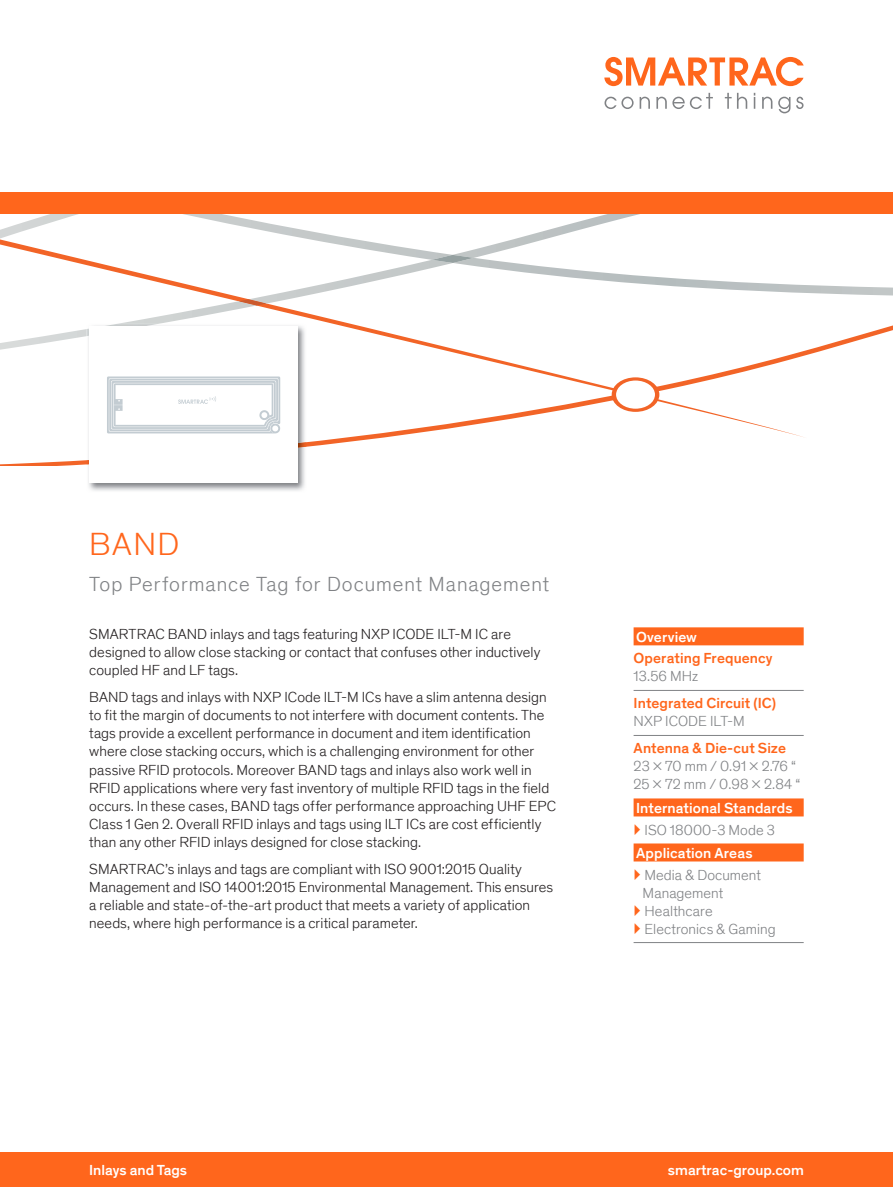
<style>
.page{position:relative;width:893px;height:1187px;background:#fff}
.page>*{position:absolute;margin:0;border:0;box-sizing:border-box;transform-origin:0 0}
.t1{font:300 33px "Theinhardt";color:#ff661c}
.t2{font:300 21px "Theinhardt";letter-spacing:.045em;color:#808285}
.t3{font:300 15px/18px "Theinhardt";letter-spacing:.005em;color:#231f20}
.t4{font:300 15px/18px "Theinhardt";letter-spacing:.005em;color:#808285}
.t5{font:500 15px "Theinhardt";letter-spacing:.005em;color:#fff}
.t6{font:500 15px "Theinhardt";letter-spacing:.005em;color:#ff661c}
</style>
<div class="page">
<svg style="left:0;top:295px;width:893px;height:170px"></svg>
<svg style="left:0;top:295px;width:807px;height:143px"></svg>
<svg style="left:0;top:238px;width:668px;height:111px"></svg>
<svg style="left:239px;top:299px;width:28px;height:6px"></svg>
<svg style="left:0;top:213px;width:151px;height:25px"></svg>
<svg style="left:151px;top:213px;width:742px;height:82px"></svg>
<img style="left:432px;top:255px;width:42px;height:8px">
<div style="left:614px;top:379px;width:43px;height:31px;background:#fff;border-radius:50%"></div>
<div style="left:612px;top:377px;width:47px;height:35px;border:4px solid #f26427;border-radius:50%"></div>
<div style="left:0;top:1152px;width:893px;height:34px;background:#ff661c"></div>
<img style="left:87px;top:324px;width:219px;height:167px">
<img style="left:87px;top:442px;width:219px;height:22px">
<img style="left:87px;top:324px;width:71px;height:12px">
<div style="left:89px;top:326px;width:209px;height:157px;background:#fff"></div>
<svg style="left:107px;top:376px;width:173px;height:57px"></svg>
<div style="left:634px;top:627px;width:170px;height:18px;background:#ff661c"></div>
<hr style="left:634px;top:690px;width:170px;height:1px;background:#808285">
<hr style="left:634px;top:735px;width:170px;height:1px;background:#808285">
<div style="left:634px;top:798px;width:170px;height:18px;background:#ff661c"></div>
<div style="left:634px;top:843px;width:170px;height:18px;background:#ff661c"></div>
<hr style="left:634px;top:942px;width:170px;height:1px;background:#808285">
<div style="left:0;top:192px;width:893px;height:21px;background:#ff661c"></div>
<svg style="left:604px;top:57px;width:200px;height:29px"></svg>
<svg style="left:604px;top:97px;width:30px;height:12px"></svg>
<svg style="left:640px;top:97px;width:10px;height:12px"></svg>
<svg style="left:656px;top:93px;width:57px;height:16px"></svg>
<svg style="left:725px;top:93px;width:22px;height:16px"></svg>
<svg style="left:754px;top:93px;width:1px;height:16px"></svg>
<svg style="left:762px;top:97px;width:10px;height:12px"></svg>
<svg style="left:778px;top:97px;width:12px;height:16px"></svg>
<svg style="left:796px;top:97px;width:7px;height:12px"></svg>
<h1 class="t1" style="left:89px;top:525px;width:92px">BAND</h1>
<h2 class="t2" style="left:89px;top:572px;width:461px">Top Performance Tag for Document Management</h2>
<p class="t3" style="left:89px;top:625px;width:453px">SMARTRAC BAND inlays and tags featuring NXP ICODE ILT-M IC are designed to allow close stacking or contact that confuses other inductively coupled HF and LF tags.</p>
<p class="t3" style="left:89px;top:688px;width:468px">BAND tags and inlays with NXP ICode ILT-M ICs have a slim antenna design to fit the margin of documents to not interfere with document contents. The tags provide a excellent performance in document and item identification where close stacking occurs, which is a challenging environment for other passive RFID protocols. Moreover BAND tags and inlays also work well in RFID applications where very fast inventory of multiple RFID tags in the field occurs. In these cases, BAND tags offer performance approaching UHF EPC Class 1 Gen 2. Overall RFID inlays and tags using ILT ICs are cost efficiently than any other RFID inlays designed for close stacking.</p>
<p class="t3" style="left:89px;top:859px;width:465px">SMARTRAC’s inlays and tags are compliant with ISO 9001:2015 Quality Management and ISO 14001:2015 Environmental Management. This ensures a reliable and state-of-the-art product that meets a variety of application needs, where high performance is a critical parameter.</p>
<p class="t5" style="left:636px;top:627px;width:62px">Overview</p>
<p class="t6" style="left:634px;top:649px;width:141px">Operating Frequency</p>
<p class="t4" style="left:634px;top:667px;width:66px">13.56 MHz</p>
<p class="t6" style="left:634px;top:694px;width:144px">Integrated Circuit (IC)</p>
<p class="t4" style="left:634px;top:712px;width:113px">NXP ICODE ILT-M</p>
<p class="t6" style="left:634px;top:739px;width:154px">Antenna &amp; Die-cut Size</p>
<p class="t4" style="left:634px;top:757px;width:168px">23 x 70 mm / 0.91 x 2.76 “<br>25 x 72 mm / 0.98 x 2.84 “</p>
<p class="t5" style="left:636px;top:798px;width:158px">International Standards</p>
<p class="t4" style="left:644px;top:820px;width:132px">ISO 18000-3 Mode 3</p>
<p class="t5" style="left:636px;top:843px;width:118px">Application Areas</p>
<p class="t4" style="left:643px;top:865px;width:135px">Media &amp; Document<br>Management<br>Healthcare<br>Electronics &amp; Gaming</p>
<p class="t5" style="left:89px;top:1161px;width:99px">Inlays and Tags</p>
<p class="t5" style="left:668px;top:1161px;width:137px">smartrac-group.com</p>
</div>
